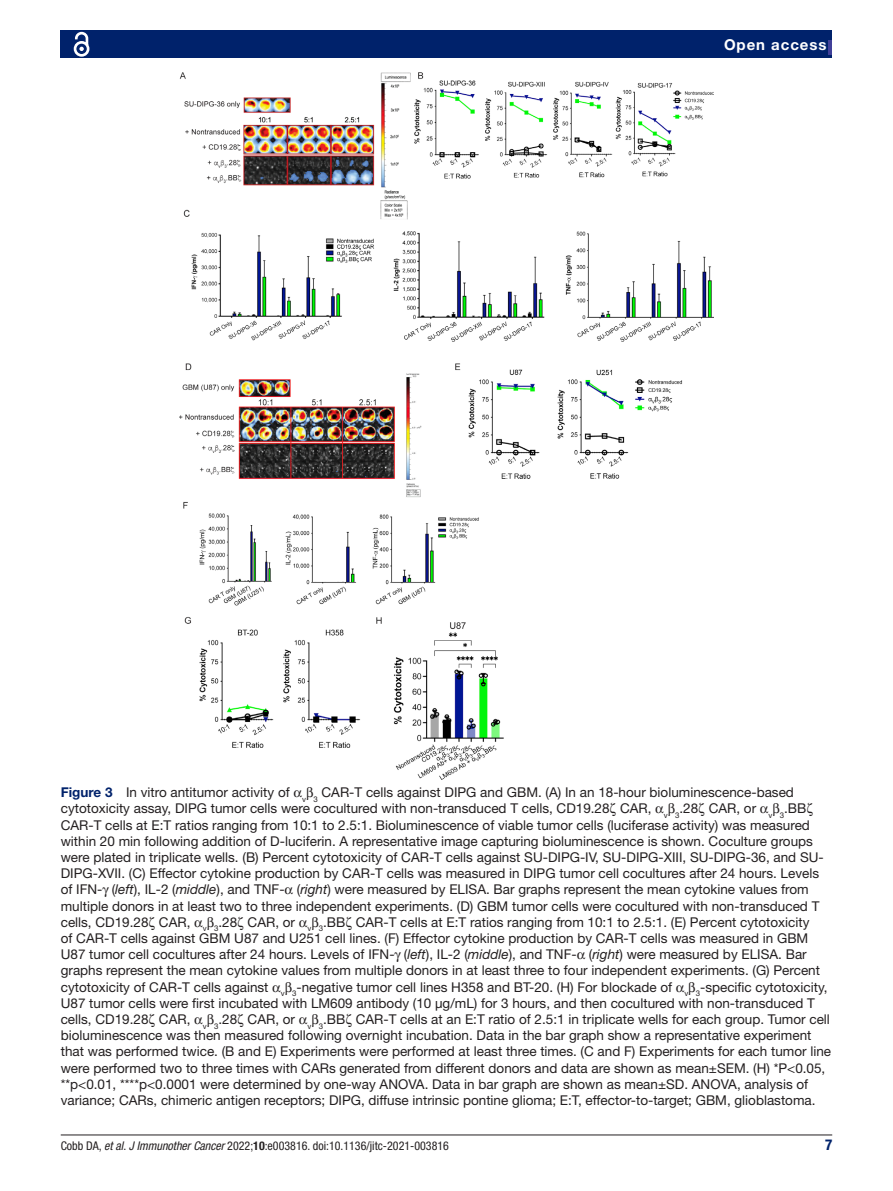
<style>
.page{position:relative;width:893px;height:1191px;background:#fff}
.page>*{position:absolute;margin:0;border:0;box-sizing:border-box;transform-origin:0 0}
.t1{font:700 15px "Helvetica Neue LT Std";letter-spacing:.065em;color:#fff}
.t2{font:700 condensed 15px "Helvetica Neue LT Std";color:#00226b}
.t3{font:13.5px/16.2px "Helvetica Neue LT Std";color:#231f20}
.t4{font:condensed 12px "Helvetica Neue LT Std";color:#231f20}
.s1{font-weight:700;color:#00226b}
.s2{font-style:italic}
.s3{font-weight:700}
</style>
<div class="page">
<hr style="left:61px;top:1134px;width:771px;height:1px;background:#231f20">
<div style="left:61px;top:31px;width:771px;height:27px;background:#00226b"></div>
<hr style="left:828px;top:40px;width:4px;height:15px;background:#414099">
<svg style="left:73px;top:31px;width:17px;height:26px"></svg>
<img style="left:179px;top:73px;width:535px;height:706px">
<p class="t1" style="left:724px;top:35px;width:104px">Open access</p>
<p class="t3" style="left:61px;top:784px;width:772px"><span class="s1">Figure 3</span> In vitro antitumor activity of <sub>v</sub> <sub>3</sub> CAR-T cells against DIPG and GBM. (A) In an 18-hour bioluminescence-based cytotoxicity assay, DIPG tumor cells were cocultured with non-transduced T cells, CD19.28 CAR, <sub>v</sub> <sub>3</sub>.28 CAR, or <sub>v</sub> <sub>3</sub>.BB CAR-T cells at E:T ratios ranging from 10:1 to 2.5:1. Bioluminescence of viable tumor cells (luciferase activity) was measured within 20 min following addition of D-luciferin. A representative image capturing bioluminescence is shown. Coculture groups were plated in triplicate wells. (B) Percent cytotoxicity of CAR-T cells against SU-DIPG-IV, SU-DIPG-XIII, SU-DIPG-36, and SU-DIPG-XVII. (C) Effector cytokine production by CAR-T cells was measured in DIPG tumor cell cocultures after 24 hours. Levels of IFN- (<span class="s2">left</span>), IL-2 (<span class="s2">middle</span>), and TNF- (<span class="s2">right</span>) were measured by ELISA. Bar graphs represent the mean cytokine values from multiple donors in at least two to three independent experiments. (D) GBM tumor cells were cocultured with non-transduced T cells, CD19.28 CAR, <sub>v</sub> <sub>3</sub>.28 CAR, or <sub>v</sub> <sub>3</sub>.BB CAR-T cells at E:T ratios ranging from 10:1 to 2.5:1. (E) Percent cytotoxicity<br>of CAR-T cells against GBM U87 and U251 cell lines. (F) Effector cytokine production by CAR-T cells was measured in GBM U87 tumor cell cocultures after 24 hours. Levels of IFN- (<span class="s2">left</span>), IL-2 (<span class="s2">middle</span>), and TNF- (<span class="s2">right</span>) were measured by ELISA. Bar graphs represent the mean cytokine values from multiple donors in at least three to four independent experiments. (G) Percent cytotoxicity of CAR-T cells against <sub>v</sub> <sub>3</sub>-negative tumor cell lines H358 and BT-20. (H) For blockade of <sub>v</sub> <sub>3</sub>-specific cytotoxicity, U87 tumor cells were first incubated with LM609 antibody (10 µg/mL) for 3 hours, and then cocultured with non-transduced T cells, CD19.28 CAR, <sub>v</sub> <sub>3</sub>.28 CAR, or <sub>v</sub> <sub>3</sub>.BB CAR-T cells at an E:T ratio of 2.5:1 in triplicate wells for each group. Tumor cell bioluminescence was then measured following overnight incubation. Data in the bar graph show a representative experiment that was performed twice. (B and E) Experiments were performed at least three times. (C and F) Experiments for each tumor line were performed two to three times with CARs generated from different donors and data are shown as mean±SEM. (H) *P&lt;0.05, **p&lt;0.01, ****p&lt;0.0001 were determined by one-way ANOVA. Data in bar graph are shown as mean±SD. ANOVA, analysis of variance; CARs, chimeric antigen receptors; DIPG, diffuse intrinsic pontine glioma; E:T, effector-to-target; GBM, glioblastoma.</p>
<p class="t4" style="left:61px;top:1138px;width:390px">Cobb DA, <span class="s2">et al</span>. <span class="s2">J Immunother Cancer</span> 2022;<span class="s3">10</span>:e003816. doi:10.1136/jitc-2021-003816</p>
<p class="t2" style="left:825px;top:1135px;width:9px">7</p>
</div>
